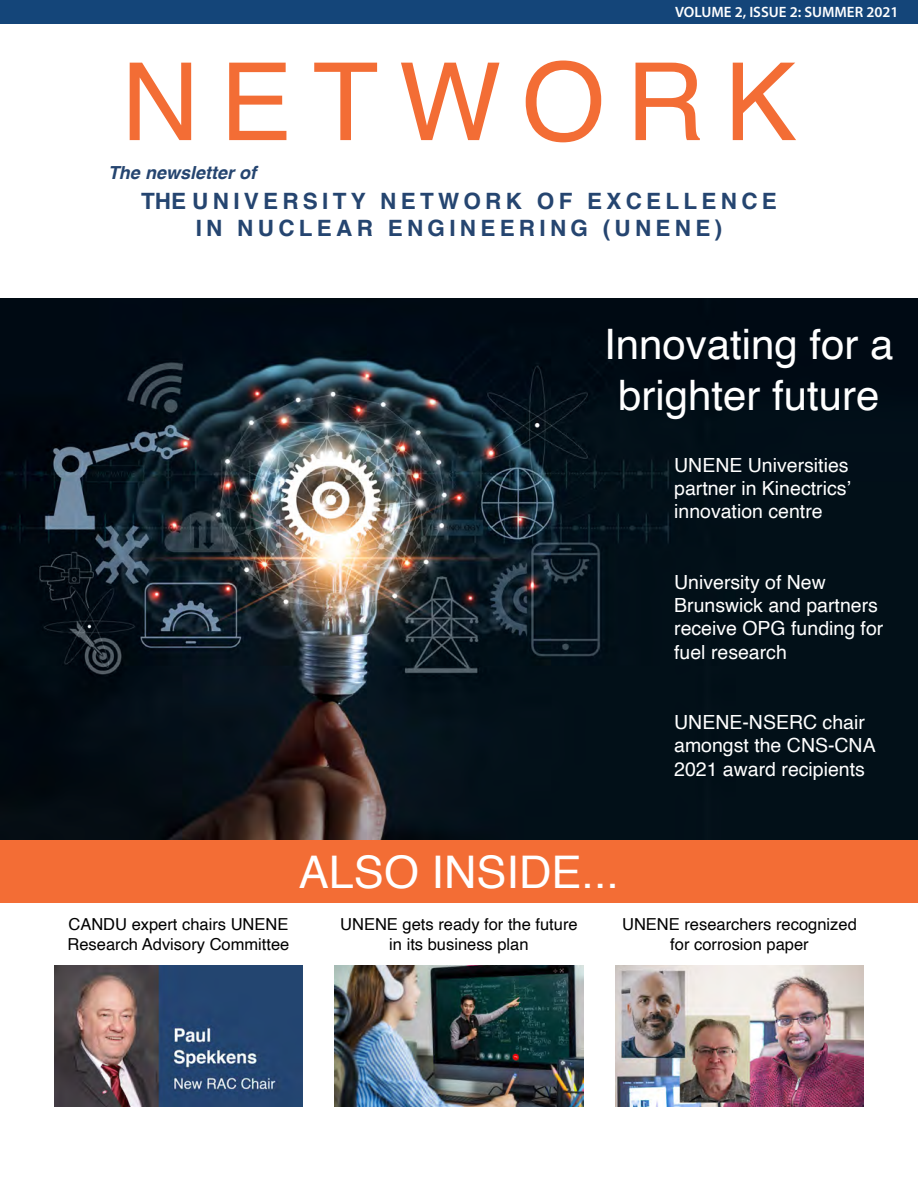
<style>
.page{position:relative;width:918px;height:1188px;background:#fff}
.page>*{position:absolute;margin:0;border:0;box-sizing:border-box;transform-origin:0 0}
.t1{font:108px "Helvetica";letter-spacing:.19em;color:#f36d35}
.t2{font:45px "Helvetica";color:#fff}
.t3{font:42px/50.4px "Helvetica";color:#fff;text-align:center}
.t4{font:700 22.5px/27px "Helvetica";letter-spacing:.19em;color:#254570;text-align:center}
.t5{font:19.5px/23.4px "Helvetica";color:#fff}
.t6{font:italic 700 18px "Helvetica";color:#254570}
.t7{font:16.5px/19.8px "Helvetica";color:#000;text-align:center}
.t8{font:600 15px "Myriad Pro";color:#fff}
</style>
<div class="page">
<img style="left:0;top:299px;width:918px;height:541px">
<img style="left:54px;top:965px;width:249px;height:142px">
<div style="left:0;top:840px;width:918px;height:63px;background:#f36d35"></div>
<img style="left:334px;top:965px;width:250px;height:142px">
<div style="left:0;top:0;width:918px;height:23px;background:#144579"></div>
<img style="left:615px;top:965px;width:249px;height:142px">
<p class="t8" style="left:675px;top:3px;width:225px">VOLUME 2, ISSUE 2: SUMMER 2021</p>
<h1 class="t1" style="left:121px;top:19px;width:677px">NETWORK</h1>
<p class="t6" style="left:108px;top:158px;width:150px">The newsletter of</p>
<p class="t4" style="left:141px;top:188px;width:637px">THEUNIVERSITY NETWORK OF EXCELLENCE<br>IN NUCLEAR ENGINEERING (UNENE)</p>
<h3 class="t3" style="left:604px;top:321px;width:291px">Innovating for a brighter future</h3>
<p class="t5" style="left:674px;top:454px;width:178px;text-align:justify">UNENE Universities partner in Kinectrics’ innovation centre</p>
<p class="t5" style="left:674px;top:571px;width:211px">University of New<br>Brunswick and partners receive OPG funding for fuel research</p>
<h2 class="t2" style="left:299px;top:838px;width:322px">ALSO INSIDE...</h2>
<p class="t5" style="left:674px;top:711px;width:203px">UNENE-NSERC chair amongst the CNS-CNA<br>2021 award recipients</p>
<p class="t7" style="left:68px;top:915px;width:223px;text-align:left">CANDU expert chairs UNENE<br>Research Advisory Committee</p>
<p class="t7" style="left:340px;top:915px;width:239px">UNENE gets ready for the future in its business plan</p>
<p class="t7" style="left:622px;top:915px;width:236px">UNENE researchers recognized for corrosion paper</p>
</div>
